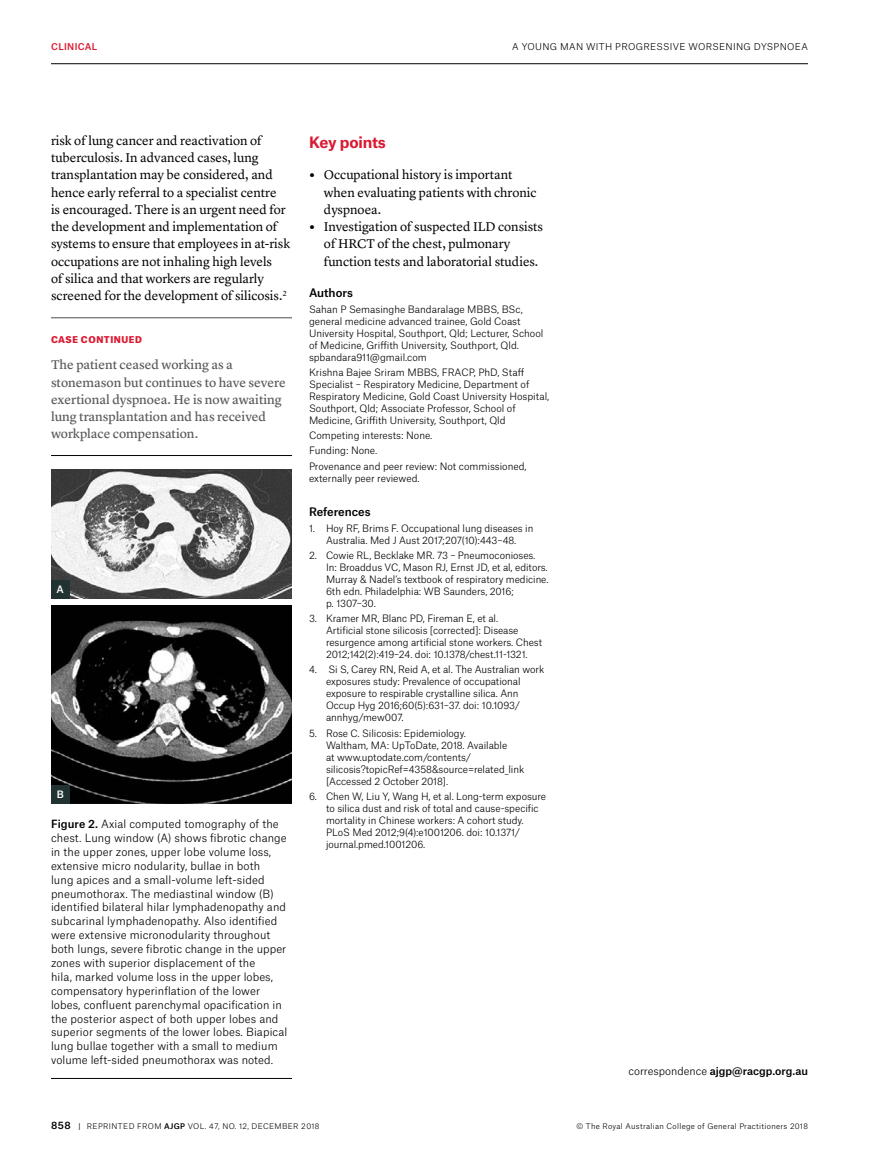
<style>
.page{position:relative;width:893px;height:1170px;background:#fff}
.page>*{position:absolute;margin:0;border:0;box-sizing:border-box;transform-origin:0 0}
.t1{font:700 15px "Atlas Grotesk";letter-spacing:-.015em;color:#da1a32}
.t2{font:13.2px/17.2px "Lyon Text";color:#000}
.t3{font:13.2px/17.2px "Lyon Text Regular No.2";color:#58595b}
.t4{font:500 11.25px "Atlas Grotesk";letter-spacing:-.005em;color:#000}
.t5{font:300 10.8px/14px "Atlas Grotesk";letter-spacing:.01em;color:#000}
.t6{font:500 10.5px "Atlas Grotesk";color:#000}
.t7{font:300 9.75px/12px "Atlas Grotesk";letter-spacing:-.005em;color:#000}
.t8{font:500 9.75px "Atlas Grotesk";color:#000}
.t9{font:500 9.75px "Atlas Grotesk";color:#fff}
.t10{font:300 9px "Atlas Grotesk";letter-spacing:.035em;color:#000}
.t11{font:900 9px "Atlas Grotesk";letter-spacing:.06em;color:#da1a32}
.t12{font:500 9px "Atlas Grotesk";letter-spacing:.035em;color:#da1a32}
.t13{font:300 7.5px "Atlas Grotesk";letter-spacing:.04em;color:#000}
.s1{font-weight:500}
.s2{font-weight:700;font-size:18px}
.s3{font-weight:300}
.s4{font-weight:400}
</style>
<div class="page">
<hr style="left:51px;top:63px;width:757px;height:1px;background:#000">
<hr style="left:51px;top:317px;width:241px;height:1px;background:#4d4d4f">
<hr style="left:51px;top:455px;width:241px;height:1px;background:#000">
<img style="left:51px;top:605px;width:241px;height:198px">
<img style="left:51px;top:469px;width:241px;height:129px">
<div style="left:51px;top:580px;width:18px;height:18px;background:#203232"></div>
<div style="left:51px;top:785px;width:18px;height:18px;background:#203232"></div>
<hr style="left:51px;top:1078px;width:241px;height:1px;background:#000">
<p class="t12" style="left:51px;top:40px;width:48px">CLINICAL</p>
<p class="t10" style="left:512px;top:40px;width:297px">A YOUNG MAN WITH PROGRESSIVE WORSENING DYSPNOEA</p>
<p class="t2" style="left:51px;top:131px;width:241px">risk of lung cancer and reactivation of tuberculosis. In advanced cases, lung transplantation may be considered, and hence early referral to a specialist centre<br>is encouraged. There is an urgent need for the development and implementation of systems to ensure that employees in at-risk occupations are not inhaling high levels<br>of silica and that workers are regularly screened for the development of silicosis.<sup>2</sup></p>
<p class="t11" style="left:51px;top:332px;width:93px">CASE CONTINUED</p>
<h2 class="t3" style="left:51px;top:355px;width:236px">The patient ceased working as a stonemason but continues to have severe exertional dyspnoea. He is now awaiting lung transplantation and has received workplace compensation.</h2>
<p class="t9" style="left:57px;top:581px;width:9px">A</p>
<p class="t9" style="left:57px;top:786px;width:9px">B</p>
<p class="t5" style="left:51px;top:816px;width:238px"><span class="s1">Figure 2.</span> Axial computed tomography of the chest. Lung window (A) shows fibrotic change in the upper zones, upper lobe volume loss, extensive micro nodularity, bullae in both<br>lung apices and a small-volume left-sided pneumothorax. The mediastinal window (B) identified bilateral hilar lymphadenopathy and subcarinal lymphadenopathy. Also identified were extensive micronodularity throughout both lungs, severe fibrotic change in the upper zones with superior displacement of the<br>hila, marked volume loss in the upper lobes, compensatory hyperinflation of the lower lobes, confluent parenchymal opacification in the posterior aspect of both upper lobes and superior segments of the lower lobes. Biapical lung bullae together with a small to medium volume left-sided pneumothorax was noted.</p>
<h1 class="t1" style="left:309px;top:130px;width:78px">Key points</h1>
<h2 class="t2" style="left:324px;top:165px;width:214px;text-indent:-15px"><span class="s2">•</span> Occupational history is important when evaluating patients with chronic dyspnoea.</h2>
<h2 class="t2" style="left:324px;top:217px;width:221px;text-indent:-15px"><span class="s2">•</span> Investigation of suspected ILD consists of HRCT of the chest, pulmonary function tests and laboratorial studies.</h2>
<p class="t4" style="left:309px;top:283px;width:45px">Authors</p>
<p class="t7" style="left:309px;top:302px;width:236px">Sahan P Semasinghe Bandaralage MBBS, BSc, general medicine advanced trainee, Gold Coast University Hospital, Southport, Qld; Lecturer, School of Medicine, Griffith University, Southport, Qld. spbandara911@gmail.com</p>
<p class="t7" style="left:309px;top:365px;width:242px">Krishna Bajee Sriram MBBS, FRACP, PhD, Staff Specialist – Respiratory Medicine, Department of Respiratory Medicine, Gold Coast University Hospital, Southport, Qld; Associate Professor, School of Medicine, Griffith University, Southport, Qld</p>
<p class="t7" style="left:309px;top:427px;width:219px;line-height:15.1px">Competing interests: None.<br>Funding: None.<br>Provenance and peer review: Not commissioned,</p>
<p class="t7" style="left:309px;top:471px;width:112px">externally peer reviewed.</p>
<p class="t4" style="left:309px;top:502px;width:63px">References</p>
<p class="t7" style="left:309px;top:521px;width:226px;text-align:center">1. Hoy RF, Brims F. Occupational lung diseases in<br>Australia. Med J Aust 2017;207(10):443–48.</p>
<p class="t7" style="left:326px;top:548px;width:224px;text-indent:-17px">2. Cowie RL, Becklake MR. 73 – Pneumoconioses.<br>In: Broaddus VC, Mason RJ, Ernst JD, et al, editors.<br>Murray &amp; Nadel’s textbook of respiratory medicine.<br>6th edn. Philadelphia: WB Saunders, 2016;<br>p. 1307–30.</p>
<p class="t7" style="left:326px;top:611px;width:218px;text-indent:-17px">3. Kramer MR, Blanc PD, Fireman E, et al.<br>Artificial stone silicosis [corrected]: Disease resurgence among artificial stone workers. Chest 2012;142(2):419–24. doi: 10.1378/chest.11-1321.</p>
<p class="t7" style="left:326px;top:662px;width:220px;text-indent:-17px">4. Si S, Carey RN, Reid A, et al. The Australian work exposures study: Prevalence of occupational exposure to respirable crystalline silica. Ann Occup Hyg 2016;60(5):631–37. doi: 10.1093/ annhyg/mew007.</p>
<p class="t7" style="left:326px;top:725px;width:200px;text-indent:-17px">5. Rose C. Silicosis: Epidemiology.<br>Waltham, MA: UpToDate, 2018. Available<br>at www.uptodate.com/contents/ silicosis?topicRef=4358&amp;source=related_link [Accessed 2 October 2018].</p>
<p class="t7" style="left:326px;top:789px;width:222px;text-indent:-17px">6. Chen W, Liu Y, Wang H, et al. Long-term exposure to silica dust and risk of total and cause-specific mortality in Chinese workers: A cohort study.<br>PLoS Med 2012;9(4):e1001206. doi: 10.1371/ journal.pmed.1001206.</p>
<p class="t6" style="left:628px;top:1061px;width:181px"><span class="s3">correspondence</span> ajgp@racgp.org.au</p>
<p class="t8" style="left:51px;top:1116px;width:21px">858</p>
<p class="t13" style="left:78px;top:1119px;width:243px"><span class="s4">|</span> REPRINTED FROM <span class="s1">AJGP</span> VOL. 47, NO. 12, DECEMBER 2018</p>
<p class="t13" style="left:577px;top:1119px;width:233px">© The Royal Australian College of General Practitioners 2018</p>
</div>
